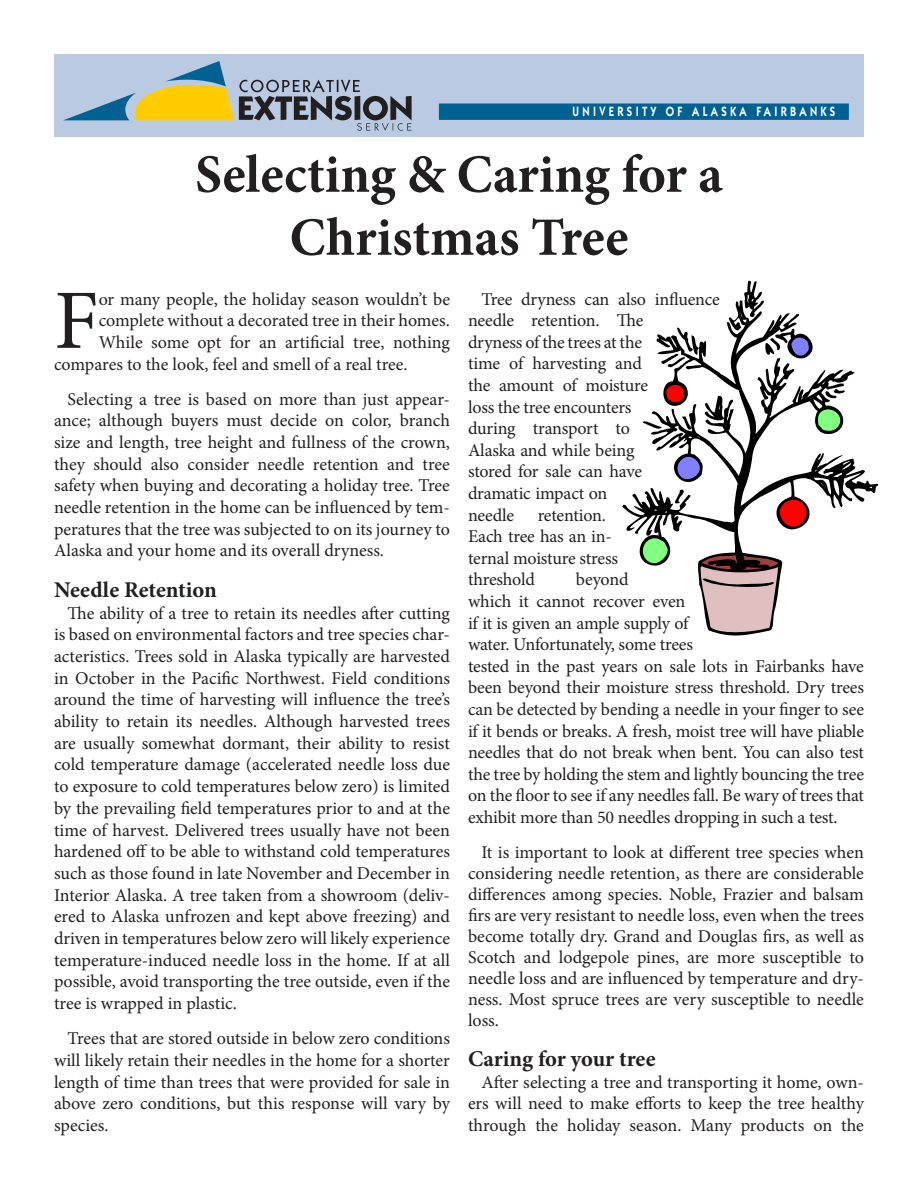
<style>
.page{position:relative;width:918px;height:1188px;background:#fff}
.page>*{position:absolute;margin:0;border:0;box-sizing:border-box;transform-origin:0 0}
.t1{font:84.45px "Minion Pro";color:#231f20}
.t2{font:700 54px/63px "Minion Pro";color:#231f20;text-align:center}
.Body_text{font:700 22.5px "Minion Pro";letter-spacing:-.005em;color:#231f20}
.Body_text-2{font:18px/21.8px "Minion Pro";letter-spacing:-.01em;color:#231f20;text-align:justify}
.Subhead_1{font:600 13.5px "Itc Kabel";letter-spacing:.31em;color:#fff;scale:.8 1}
</style>
<div class="page">
<div style="left:54px;top:54px;width:810px;height:83px;background:#bacae3"></div>
<div style="left:439px;top:104px;width:410px;height:16px;background:#006192"></div>
<svg style="left:63px;top:61px;width:349px;height:70px"></svg>
<svg style="left:622px;top:301px;width:256px;height:335px"></svg>
<svg style="left:740px;top:280px;width:78px;height:87px"></svg>
<svg style="left:661px;top:327px;width:35px;height:40px"></svg>
<svg style="left:665px;top:383px;width:24px;height:25px"></svg>
<svg style="left:764px;top:389px;width:13px;height:19px"></svg>
<svg style="left:807px;top:381px;width:38px;height:51px"></svg>
<svg style="left:643px;top:418px;width:19px;height:14px"></svg>
<svg style="left:689px;top:436px;width:11px;height:4px"></svg>
<svg style="left:774px;top:461px;width:77px;height:77px"></svg>
<svg style="left:655px;top:508px;width:3px;height:4px"></svg>
<svg style="left:664px;top:449px;width:42px;height:64px"></svg>
<svg style="left:640px;top:538px;width:29px;height:30px"></svg>
<svg style="left:701px;top:552px;width:77px;height:83px;background:#ab9292"></svg>
<p class="Subhead_1" style="left:573px;top:104px;width:330px">UNIVERSITY OF ALASKA FAIRBANKS</p>
<p class="t2" style="left:195px;top:142px;width:529px">Selecting &amp; Caring for a<br>Christmas Tree</p>
<p class="t1" style="left:54px;top:264px;width:46px">F</p>
<p class="Body_text-2" style="left:99px;top:288px;width:353px">or many people, the holiday season wouldn’t be</p>
<p class="Body_text-2" style="left:99px;top:310px;width:353px">complete without a decorated tree in their homes.</p>
<p class="Body_text-2" style="left:99px;top:331px;width:353px">While some opt for an artificial tree, nothing</p>
<p class="Body_text-2" style="left:54px;top:353px;width:355px">compares to the look, feel and smell of a real tree.</p>
<p class="Body_text-2" style="left:54px;top:388px;width:398px;text-indent:14px">Selecting a tree is based on more than just appear&shy;ance; although buyers must decide on color, branch size and length, tree height and fullness of the crown, they should also consider needle retention and tree safety when buying and decorating a holiday tree. Tree needle retention in the home can be influenced by tem&shy;peratures that the tree was subjected to on its journey to Alaska and your home and its overall dryness.</p>
<p class="Body_text" style="left:54px;top:574px;width:164px">Needle Retention</p>
<p class="Body_text-2" style="left:54px;top:602px;width:398px;text-indent:14px">The ability of a tree to retain its needles after cutting is based on environmental factors and tree species char&shy;acteristics. Trees sold in Alaska typically are harvested in October in the Pacific Northwest. Field conditions around the time of harvesting will influence the tree’s ability to retain its needles. Although harvested trees are usually somewhat dormant, their ability to resist cold temperature damage (accelerated needle loss due to exposure to cold temperatures below zero) is limited by the prevailing field temperatures prior to and at the time of harvest. Delivered trees usually have not been hardened off to be able to withstand cold temperatures such as those found in late November and December in Interior Alaska. A tree taken from a showroom (deliv&shy;ered to Alaska unfrozen and kept above freezing) and driven in temperatures below zero will likely experience temperature-induced needle loss in the home. If at all possible, avoid transporting the tree outside, even if the tree is wrapped in plastic.</p>
<p class="Body_text-2" style="left:54px;top:1028px;width:398px;text-indent:14px">Trees that are stored outside in below zero conditions will likely retain their needles in the home for a shorter length of time than trees that were provided for sale in above zero conditions, but this response will vary by species.</p>
<p class="Body_text-2" style="left:468px;top:288px;width:253px;text-align:left;text-indent:14px">Tree dryness can also influence needle retention. The<br>dryness of the trees at the<br>time of harvesting and<br>the amount of moisture<br>loss the tree encounters<br>during transport to<br>Alaska and while being<br>stored for sale can have<br>dramatic impact on<br>needle</p>
<p class="Body_text-2" style="left:468px;top:504px;width:151px;text-align:left;text-indent:70px">retention.<br>Each tree has an in&shy;ternal moisture stress threshold</p>
<p class="Body_text-2" style="left:468px;top:569px;width:398px;text-align:left;text-indent:108px">beyond<br>which it cannot recover even<br>if it is given an ample supply of<br>water. Unfortunately, some trees<br>tested in the past years on sale lots in Fairbanks have been beyond their moisture stress threshold. Dry trees can be detected by bending a needle in your finger to see if it bends or breaks. A fresh, moist tree will have pliable needles that do not break when bent. You can also test the tree by holding the stem and lightly bouncing the tree on the floor to see if any needles fall. Be wary of trees that exhibit more than 50 needles dropping in such a test.</p>
<p class="Body_text-2" style="left:468px;top:841px;width:398px;line-height:21px;text-indent:14px">It is important to look at different tree species when considering needle retention, as there are considerable differences among species. Noble, Frazier and balsam firs are very resistant to needle loss, even when the trees become totally dry. Grand and Douglas firs, as well as Scotch and lodgepole pines, are more susceptible to needle loss and are influenced by temperature and dry&shy;ness. Most spruce trees are very susceptible to needle loss.</p>
<p class="Body_text" style="left:468px;top:1043px;width:189px">Caring for your tree</p>
<p class="Body_text-2" style="left:468px;top:1071px;width:398px;text-indent:14px">After selecting a tree and transporting it home, own&shy;ers will need to make efforts to keep the tree healthy through the holiday season. Many products on the</p>
</div>
